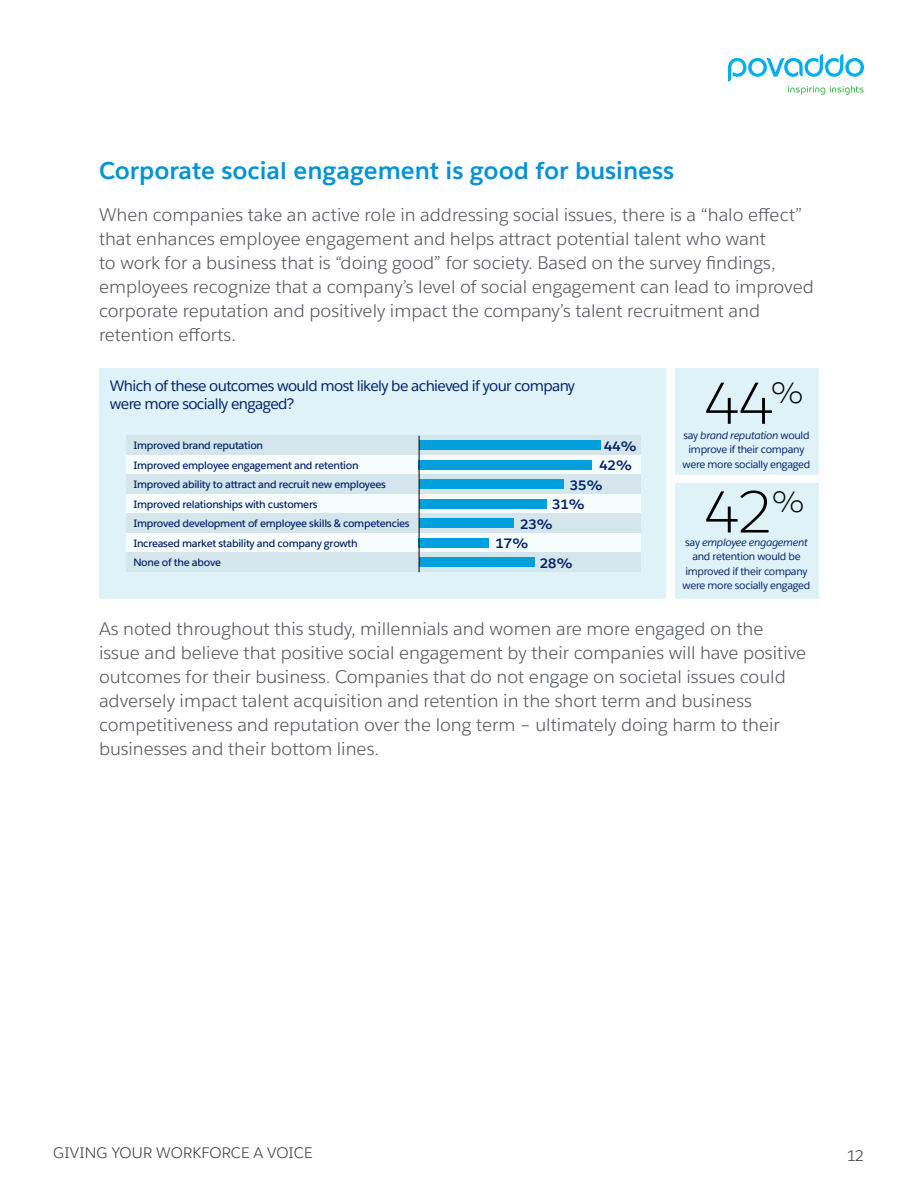
<style>
.page{position:relative;width:918px;height:1188px;background:#fff}
.page>*{position:absolute;margin:0;border:0;box-sizing:border-box;transform-origin:0 0}
.t1{font:300 58.05px "Salesforce Sans";color:#000}
.t2{font:700 24px "Salesforce Sans";color:#0093d7}
.t3{font:18px/24px "Salesforce Sans";color:#595c64}
.t4{font:15px/17.2px "Salesforce Sans";letter-spacing:-.04em;color:#00226a}
.t5{font:15px "Salesforce Sans";letter-spacing:.01em;color:#414042}
.t6{font:700 13.5px "Salesforce Sans";color:#00226a}
.t7{font:600 10.5px/19.5px "Salesforce Sans";letter-spacing:-.03em;color:#00226a}
.t8{font:10.5px/14.4px "Salesforce Sans";letter-spacing:-.03em;color:#00226a;text-align:center}
.t9{font:italic 10.5px "Salesforce Sans";letter-spacing:-.03em;color:#00226a}
.s1{font-style:italic}
.s2{font-style:normal}
</style>
<div class="page">
<svg style="left:728px;top:54px;width:136px;height:41px"></svg>
<div style="left:99px;top:368px;width:567px;height:230px;background:#dff2f7"></div>
<div style="left:675px;top:368px;width:144px;height:106px;background:#dff2f7"></div>
<div style="left:675px;top:483px;width:144px;height:115px;background:#dff2f7"></div>
<div style="left:127px;top:436px;width:514px;height:19px;background:#d4e6eb"></div>
<div style="left:127px;top:455px;width:514px;height:20px;background:#f7fcfd"></div>
<div style="left:127px;top:475px;width:514px;height:19px;background:#d4e6eb"></div>
<div style="left:127px;top:494px;width:514px;height:20px;background:#f7fcfd"></div>
<div style="left:127px;top:514px;width:514px;height:19px;background:#d4e6eb"></div>
<div style="left:127px;top:533px;width:514px;height:20px;background:#f7fcfd"></div>
<div style="left:127px;top:553px;width:514px;height:19px;background:#d4e6eb"></div>
<div style="left:419px;top:441px;width:181px;height:9px;background:#00a0df"></div>
<div style="left:419px;top:460px;width:173px;height:10px;background:#00a0df"></div>
<div style="left:419px;top:480px;width:144px;height:9px;background:#00a0df"></div>
<div style="left:419px;top:499px;width:128px;height:10px;background:#00a0df"></div>
<div style="left:419px;top:519px;width:95px;height:9px;background:#00a0df"></div>
<div style="left:419px;top:538px;width:70px;height:10px;background:#00a0df"></div>
<div style="left:419px;top:558px;width:115px;height:9px;background:#00a0df"></div>
<hr style="left:419px;top:436px;width:1px;height:136px;background:#000">
<h2 class="t2" style="left:99px;top:156px;width:577px">Corporate social engagement is good for business</h2>
<p class="t3" style="left:99px;top:203px;width:716px">When companies take an active role in addressing social issues, there is a “halo effect” that enhances employee engagement and helps attract potential talent who want<br>to work for a business that is “doing good” for society. Based on the survey findings, employees recognize that a company’s level of social engagement can lead to improved corporate reputation and positively impact the company’s talent recruitment and retention efforts.</p>
<p class="t4" style="left:110px;top:377px;width:467px">Which of these outcomes would most likely be achieved if your company were more socially engaged?</p>
<p class="t7" style="left:133px;top:436px;width:278px">Improved brand reputation<br>Improved employee engagement and retention<br>Improved ability to attract and recruit new employees Improved relationships with customers<br>Improved development of employee skills &amp; competencies Increased market stability and company growth<br>None of the above</p>
<p class="t6" style="left:604px;top:438px;width:34px">44%</p>
<p class="t6" style="left:599px;top:457px;width:34px">42%</p>
<p class="t6" style="left:570px;top:477px;width:34px">35%</p>
<p class="t6" style="left:552px;top:496px;width:34px">31%</p>
<p class="t6" style="left:520px;top:516px;width:34px">23%</p>
<p class="t6" style="left:496px;top:535px;width:34px">17%</p>
<p class="t6" style="left:540px;top:555px;width:34px">28%</p>
<h1 class="t1" style="left:704px;top:368px;width:102px">44<sup>%</sup></h1>
<p class="t8" style="left:683px;top:428px;width:129px">say <span class="s1">brand reputation</span> would improve if their company were more socially engaged</p>
<h1 class="t1" style="left:704px;top:476px;width:103px">42<sup>%</sup></h1>
<p class="t8" style="left:683px;top:535px;width:129px">say <span class="s1">employee engagement </span>and retention would be improved if their company were more socially engaged</p>
<p class="t9" style="left:683px;top:541px;width:128px"><span class="s2">say</span> brand reputation <span class="s2">would</span></p>
<p class="t8" style="left:683px;top:569px;width:129px">were more socially engaged</p>
<p class="t3" style="left:99px;top:617px;width:709px">As noted throughout this study, millennials and women are more engaged on the issue and believe that positive social engagement by their companies will have positive outcomes for their business. Companies that do not engage on societal issues could adversely impact talent acquisition and retention in the short term and business competitiveness and reputation over the long term – ultimately doing harm to their businesses and their bottom lines.</p>
<p class="t5" style="left:53px;top:1144px;width:261px">GIVING YOUR WORKFORCE A VOICE</p>
<p class="t5" style="left:847px;top:1146px;width:18px">12</p>
</div>
